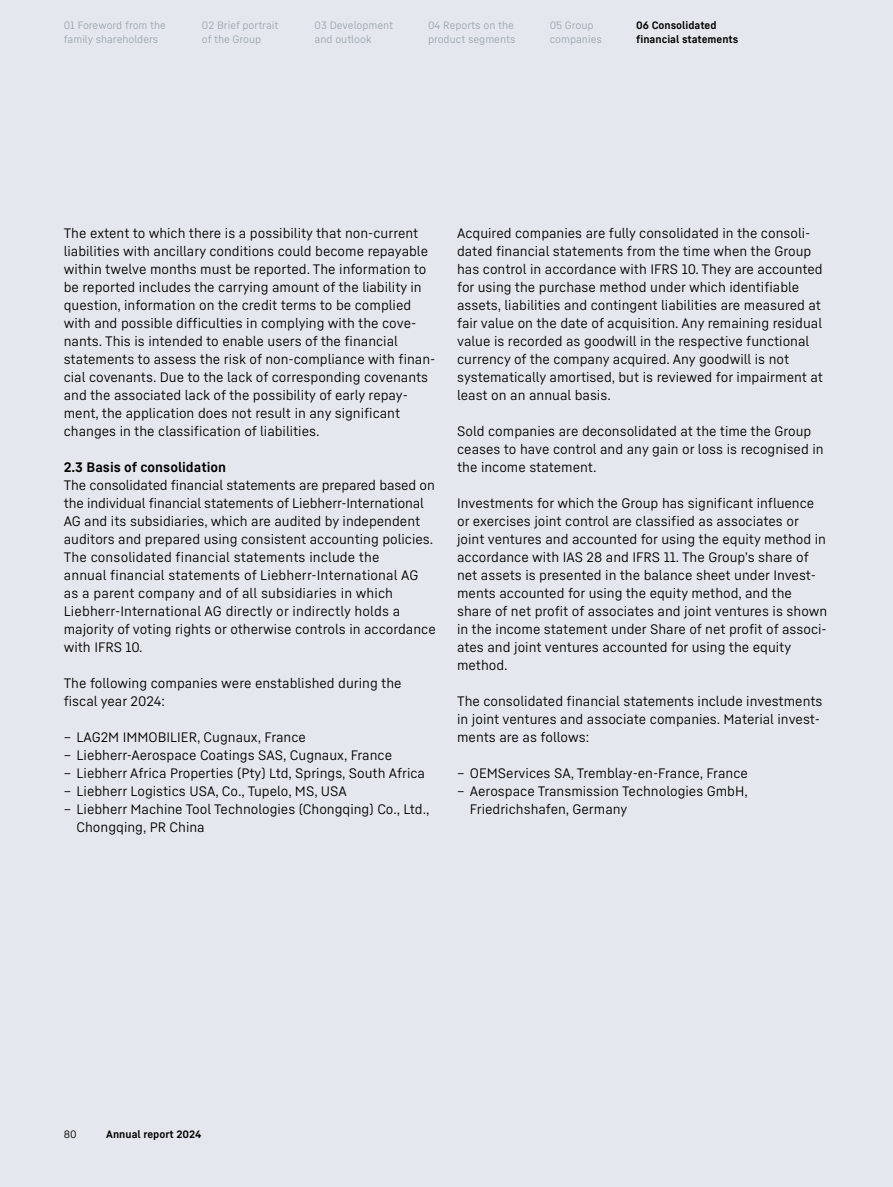
<style>
.page{position:relative;width:893px;height:1187px;background:#fff}
.page>*{position:absolute;margin:0;border:0;box-sizing:border-box;transform-origin:0 0}
.t1{font:13.5px/18px "Liebherr Text";color:#000}
.t2{font:700 13.5px "Liebherr Text";color:#000}
.t3{font:10.5px/14.2px "Liebherr Text";color:#9ea5ad}
.t4{font:700 10.5px/14.2px "Liebherr Text";color:#000}
.t5{font:10.5px "Liebherr Text";color:#000}
</style>
<div class="page">
<div style="left:0;top:0;width:893px;height:1186px;background:#e4e8ee"></div>
<p class="t3" style="left:64px;top:17px;width:104px">01 Foreword from the family shareholders</p>
<p class="t3" style="left:202px;top:17px;width:78px">02 Brief portrait of the Group</p>
<p class="t3" style="left:315px;top:17px;width:80px">03 Development and outlook</p>
<p class="t3" style="left:428px;top:17px;width:89px">04 Reports on the product segments</p>
<p class="t3" style="left:550px;top:17px;width:54px">05 Group companies</p>
<p class="t4" style="left:636px;top:17px;width:104px">06 Consolidated financial statements</p>
<p class="t1" style="left:64px;top:223px;width:373px">The extent to which there is a possibility that non-current liabilities with ancillary conditions could become repayable within twelve months must be reported. The information to be reported includes the carrying amount of the liability in question, information on the credit terms to be complied with and possible difficulties in complying with the cove&shy;nants. This is intended to enable users of the financial statements to assess the risk of non-compliance with finan&shy;cial covenants. Due to the lack of corresponding covenants and the associated lack of the possibility of early repay&shy;ment, the application does not result in any significant changes in the classification of liabilities.</p>
<p class="t2" style="left:64px;top:458px;width:164px">2.3 Basis of consolidation</p>
<p class="t1" style="left:64px;top:475px;width:374px">The consolidated financial statements are prepared based on the individual financial statements of Liebherr-International AG and its subsidiaries, which are audited by independent auditors and prepared using consistent accounting policies.<br>The consolidated financial statements include the<br>annual financial statements of Liebherr-International AG as a parent company and of all subsidiaries in which Liebherr-International AG directly or indirectly holds a majority of voting rights or otherwise controls in accordance with IFRS 10.</p>
<p class="t1" style="left:64px;top:673px;width:339px">The following companies were enstablished during the fiscal year 2024:</p>
<p class="t1" style="left:64px;top:727px;width:244px">– LAG2M IMMOBILIER, Cugnaux, France</p>
<p class="t1" style="left:64px;top:745px;width:330px">– Liebherr‑Aerospace Coatings SAS, Cugnaux, France</p>
<p class="t1" style="left:64px;top:763px;width:363px">– Liebherr Africa Properties (Pty) Ltd, Springs, South Africa</p>
<p class="t1" style="left:64px;top:781px;width:285px">– Liebherr Logistics USA, Co., Tupelo, MS, USA</p>
<p class="t1" style="left:77px;top:799px;width:355px;text-indent:-13px">– Liebherr Machine Tool Technologies (Chongqing) Co., Ltd.,<br>Chongqing, PR China</p>
<p class="t1" style="left:457px;top:223px;width:367px">Acquired companies are fully consolidated in the consoli&shy;dated financial statements from the time when the Group has control in accordance with IFRS 10. They are accounted for using the purchase method under which identifiable assets, liabilities and contingent liabilities are measured at fair value on the date of acquisition. Any remaining residual value is recorded as goodwill in the respective functional currency of the company acquired. Any goodwill is not systematically amortised, but is reviewed for impairment at least on an annual basis.</p>
<p class="t1" style="left:457px;top:421px;width:368px">Sold companies are deconsolidated at the time the Group ceases to have control and any gain or loss is recognised in the income statement.</p>
<p class="t1" style="left:457px;top:493px;width:372px">Investments for which the Group has significant influence or exercises joint control are classified as associates or joint ventures and accounted for using the equity method in accordance with IAS 28 and IFRS 11. The Group’s share of net assets is presented in the balance sheet under Invest&shy;ments accounted for using the equity method, and the share of net profit of associates and joint ventures is shown in the income statement under Share of net profit of associ&shy;ates and joint ventures accounted for using the equity method.</p>
<p class="t1" style="left:457px;top:691px;width:367px">The consolidated financial statements include investments in joint ventures and associate companies. Material invest&shy;ments are as follows:</p>
<p class="t1" style="left:457px;top:763px;width:292px">– OEMServices SA, Tremblay-en-France, France</p>
<p class="t1" style="left:470px;top:781px;width:279px;text-indent:-13px">– Aerospace Transmission Technologies GmbH,<br>Friedrichshafen, Germany</p>
<p class="t5" style="left:64px;top:1127px;width:14px">80</p>
<p class="t4" style="left:106px;top:1126px;width:97px">Annual report 2024</p>
</div>
